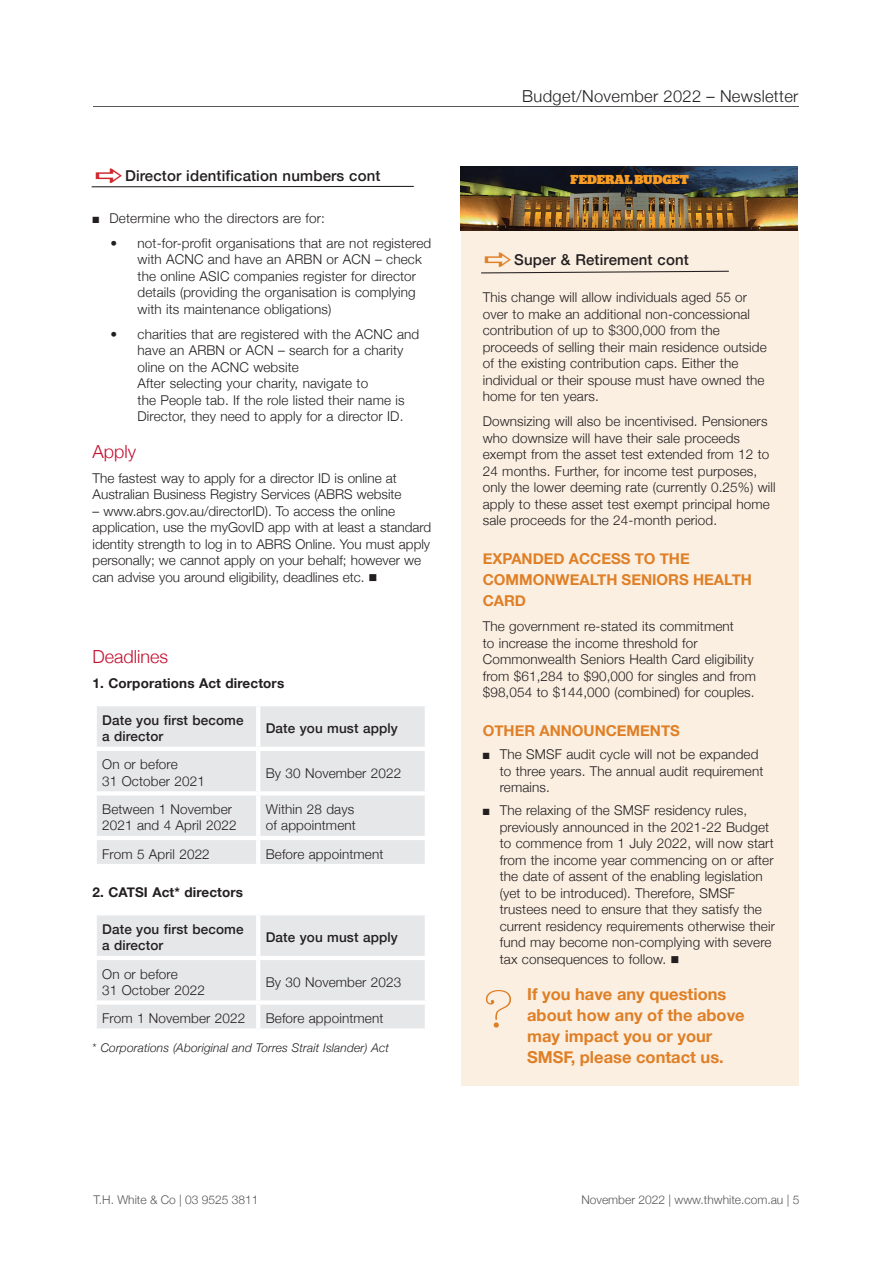
<style>
.page{position:relative;width:893px;height:1263px;background:#fff}
.page>*{position:absolute;margin:0;border:0;box-sizing:border-box;transform-origin:0 0}
.t1{font:300 54px "American Typewriter";color:#df7f26}
.t2{font:300 18px "Helvetica Neue";color:#c3102f}
.t3{font:700 16.5px/21px "Helvetica Neue";color:#df7f26}
.t4{font:300 16.5px "Helvetica Neue";letter-spacing:.02em;color:#231f20}
.t5{font:700 15px/21px "Helvetica Neue";color:#df7f26}
.t6{font:500 15px "Helvetica Neue";letter-spacing:.01em;color:#231f20}
.t7{font:300 13.5px/16.5px "Helvetica Neue";letter-spacing:.01em;color:#231f20}
.t8{font:500 13.5px/16.5px "Helvetica Neue";letter-spacing:.01em;color:#231f20}
.t9{font:700 13.5px "Helvetica Neue";letter-spacing:.01em;color:#231f20}
.t10{font:900 12.9px "Stag";color:#f89c24}
.t11{font:300 12px "Helvetica Neue";color:#57585a}
.t12{font:italic 300 12px "Helvetica Neue";letter-spacing:.01em;color:#231f20}
.s1{font-style:normal}
</style>
<div class="page">
<hr style="left:93px;top:106px;width:705px;height:1px;background:#57585a">
<div style="left:461px;top:231px;width:337px;height:855px;background:#fbefe2"></div>
<div style="left:97px;top:706px;width:328px;height:158px;background:#e6e7e9"></div>
<hr style="left:256px;top:706px;width:4px;height:41px;background:#fff">
<hr style="left:93px;top:747px;width:165px;height:4px;background:#fff">
<hr style="left:258px;top:747px;width:171px;height:4px;background:#fff">
<hr style="left:256px;top:751px;width:4px;height:40px;background:#fff">
<hr style="left:93px;top:791px;width:165px;height:4px;background:#fff">
<hr style="left:258px;top:791px;width:171px;height:4px;background:#fff">
<hr style="left:256px;top:795px;width:4px;height:41px;background:#fff">
<hr style="left:93px;top:836px;width:165px;height:4px;background:#fff">
<hr style="left:258px;top:836px;width:171px;height:4px;background:#fff">
<hr style="left:256px;top:840px;width:4px;height:24px;background:#fff">
<div style="left:97px;top:915px;width:328px;height:113px;background:#e6e7e9"></div>
<hr style="left:256px;top:915px;width:4px;height:41px;background:#fff">
<hr style="left:93px;top:956px;width:165px;height:4px;background:#fff">
<hr style="left:258px;top:956px;width:171px;height:4px;background:#fff">
<hr style="left:256px;top:960px;width:4px;height:40px;background:#fff">
<div style="left:93px;top:1000px;width:165px;height:5px;background:#fff"></div>
<div style="left:258px;top:1000px;width:171px;height:5px;background:#fff"></div>
<hr style="left:256px;top:1005px;width:4px;height:23px;background:#fff">
<hr style="left:92px;top:186px;width:322px;height:1px;background:#231f20">
<img style="left:461px;top:167px;width:336px;height:64px">
<svg style="left:481px;top:270px;width:248px;height:4px"></svg>
<p class="t4" style="left:522px;top:83px;width:278px">Budget/November 2022 – Newsletter</p>
<p class="t6" style="left:125px;top:163px;width:257px">Director identification numbers cont</p>
<p class="t10" style="left:571px;top:170px;width:120px">FEDERAL BUDGET</p>
<p class="t7" style="left:93px;top:209px;width:234px">■ Determine who the directors are for:</p>
<p class="t7" style="left:138px;top:234px;width:295px;text-indent:-27px">• not-for-profit organisations that are not registered with ACNC and have an ARBN or ACN – check the online ASIC companies register for director details (providing the organisation is complying with its maintenance obligations)</p>
<p class="t7" style="left:138px;top:325px;width:283px;text-indent:-27px">• charities that are registered with the ACNC and have an ARBN or ACN – search for a charity oline on the ACNC website<br>After selecting your charity, navigate to<br>the People tab. If the role listed their name is Director, they need to apply for a director ID.</p>
<h2 class="t2" style="left:93px;top:437px;width:45px">Apply</h2>
<p class="t7" style="left:93px;top:469px;width:310px">The fastest way to apply for a director ID is online at<br>Australian Business Registry Services (ABRS website</p>
<p class="t7" style="left:93px;top:502px;width:340px">– www.abrs.gov.au/directorID). To access the online application, use the myGovID app with at least a standard identity strength to log in to ABRS Online. You must apply personally; we cannot apply on your behalf; however we can advise you around eligibility, deadlines etc. ■</p>
<h2 class="t2" style="left:93px;top:642px;width:77px">Deadlines</h2>
<p class="t9" style="left:93px;top:672px;width:193px">1. Corporations Act directors</p>
<p class="t8" style="left:102px;top:711px;width:143px">Date you first become a director</p>
<p class="t8" style="left:266px;top:719px;width:134px">Date you must apply</p>
<p class="t7" style="left:102px;top:755px;width:104px">On or before<br>31 October 2021</p>
<p class="t7" style="left:266px;top:764px;width:137px">By 30 November 2022</p>
<p class="t7" style="left:102px;top:800px;width:136px">Between 1 November<br>2021 and 4 April 2022</p>
<p class="t7" style="left:266px;top:800px;width:92px">Within 28 days of appointment</p>
<p class="t7" style="left:102px;top:844px;width:109px">From 5 April 2022</p>
<p class="t7" style="left:266px;top:844px;width:119px">Before appointment</p>
<p class="t9" style="left:93px;top:881px;width:152px">2. CATSI Act* directors</p>
<p class="t8" style="left:102px;top:920px;width:143px">Date you first become a director</p>
<p class="t8" style="left:266px;top:928px;width:134px">Date you must apply</p>
<p class="t7" style="left:102px;top:964px;width:104px">On or before<br>31 October 2022</p>
<p class="t7" style="left:266px;top:973px;width:137px">By 30 November 2023</p>
<p class="t7" style="left:102px;top:1009px;width:145px">From 1 November 2022</p>
<p class="t7" style="left:266px;top:1009px;width:119px">Before appointment</p>
<p class="t12" style="left:93px;top:1038px;width:298px"><span class="s1">*</span> Corporations (Aboriginal and Torres Strait Islander) Act</p>
<p class="t6" style="left:514px;top:248px;width:176px">Super &amp; Retirement cont</p>
<p class="t7" style="left:483px;top:288px;width:285px">This change will allow individuals aged 55 or over to make an additional non-concessional contribution of up to $300,000 from the proceeds of selling their main residence outside of the existing contribution caps. Either the individual or their spouse must have owned the home for ten years.</p>
<p class="t7" style="left:483px;top:412px;width:294px">Downsizing will also be incentivised. Pensioners who downsize will have their sale proceeds exempt from the asset test extended from 12 to 24 months. Further, for income test purposes, only the lower deeming rate (currently 0.25%) will apply to these asset test exempt principal home sale proceeds for the 24-month period.</p>
<p class="t5" style="left:483px;top:549px;width:271px">EXPANDED ACCESS TO THE<br>COMMONWEALTH SENIORS HEALTH<br>CARD</p>
<p class="t7" style="left:483px;top:617px;width:275px">The government re-stated its commitment<br>to increase the income threshold for Commonwealth Seniors Health Card eligibility from $61,284 to $90,000 for singles and from $98,054 to $144,000 (combined) for couples.</p>
<p class="t5" style="left:483px;top:721px;width:199px">OTHER ANNOUNCEMENTS</p>
<p class="t7" style="left:500px;top:745px;width:265px;text-indent:-17px">■ The SMSF audit cycle will not be expanded to three years. The annual audit requirement remains.</p>
<p class="t7" style="left:500px;top:801px;width:277px;text-indent:-17px">■ The relaxing of the SMSF residency rules, previously announced in the 2021-22 Budget to commence from 1 July 2022, will now start from the income year commencing on or after the date of assent of the enabling legislation (yet to be introduced). Therefore, SMSF trustees need to ensure that they satisfy the current residency requirements otherwise their fund may become non-complying with severe tax consequences to follow. ■</p>
<p class="t3" style="left:527px;top:984px;width:219px">If you have any questions about how any of the above may impact you or your<br>SMSF, please contact us.</p>
<h1 class="t1" style="left:483px;top:969px;width:32px">?</h1>
<p class="t11" style="left:94px;top:1190px;width:166px">T.H. White &amp; Co | 03 9525 3811</p>
<p class="t11" style="left:581px;top:1190px;width:220px">November 2022 | www.thwhite.com.au | 5</p>
</div>
